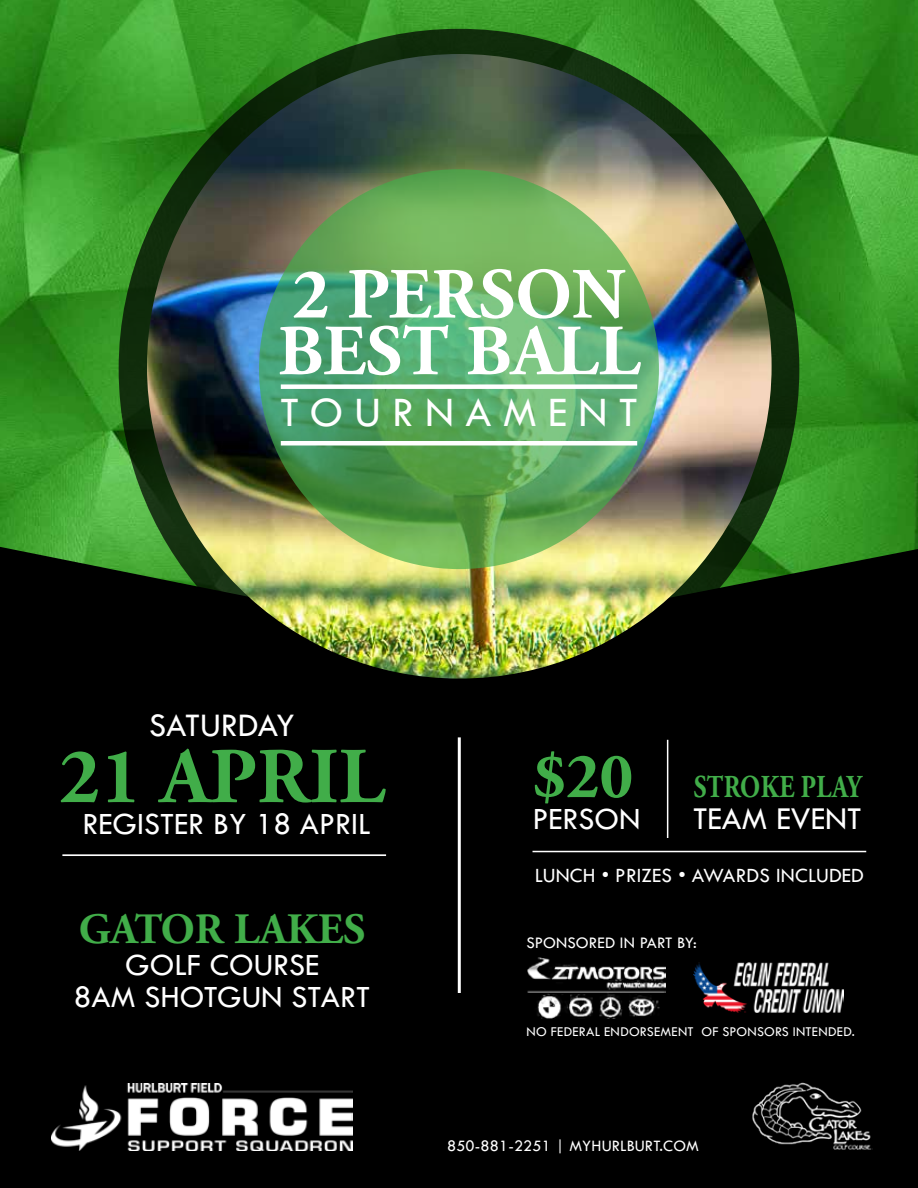
<style>
.page{position:relative;width:918px;height:1188px;background:#fff}
.page>*{position:absolute;margin:0;border:0;box-sizing:border-box;transform-origin:0 0}
.t1{font:700 79.05px "Adobe Garamond Pro";color:#41ad49}
.t2{font:700 71.85px/56.7px "Adobe Garamond Pro";color:#fff}
.t3{font:700 64.5px "Adobe Garamond Pro";color:#41ad49}
.t4{font:43.5px "Tw Cen";letter-spacing:.26em;color:#fff}
.t5{font:700 43.35px "Adobe Garamond Pro";color:#41ad49}
.t6{font:34.2px "Tw Cen";color:#fff}
.t7{font:33px "Tw Cen";color:#fff}
.t8{font:31.95px/32px "Tw Cen";color:#fff;text-align:center}
.t9{font:700 31.8px "Adobe Garamond Pro";letter-spacing:.015em;color:#41ad49;scale:.8 1}
.t10{font:21px "Tw Cen";letter-spacing:.01em;color:#fff}
.t11{font:16.8px "Tw Cen";color:#fff}
.t12{font:16.5px "Tw Cen";letter-spacing:.01em;color:#fff}
.t13{font:13.95px "Tw Cen";letter-spacing:.02em;color:#fff}
</style>
<div class="page">
<img style="left:0;top:0;width:918px;height:542px">
<div style="left:0;top:542px;width:918px;height:646px;background:#000"></div>
<svg style="left:119px;top:29px;width:680px;height:681px;background:#0a1e07"></svg>
<img style="left:147px;top:54px;width:625px;height:625px;border-radius:312px">
<svg style="left:259px;top:169px;width:400px;height:400px;background:#5eaa63"></svg>
<div style="left:281px;top:384px;width:356px;height:5px;background:#fff"></div>
<div style="left:281px;top:441px;width:356px;height:5px;background:#fff"></div>
<hr style="left:458px;top:737px;width:3px;height:256px;background:#fff">
<hr style="left:62px;top:854px;width:324px;height:2px;background:#fff">
<img style="left:52px;top:1083px;width:300px;height:68px">
<hr style="left:667px;top:740px;width:1px;height:98px;background:#fff">
<hr style="left:533px;top:851px;width:333px;height:1px;background:#fff">
<img style="left:751px;top:1082px;width:122px;height:69px">
<img style="left:527px;top:956px;width:139px;height:63px">
<img style="left:694px;top:963px;width:149px;height:50px">
<h2 class="t2" style="left:278px;top:268px;width:364px">2 PERSON<br>BEST BALL</h2>
<h3 class="t4" style="left:280px;top:386px;width:359px">TOURNAMENT</h3>
<p class="t6" style="left:149px;top:705px;width:148px">SATURDAY</p>
<h1 class="t1" style="left:59px;top:731px;width:327px">21 APRIL</h1>
<p class="t8" style="left:83px;top:808px;width:290px">REGISTER BY 18 APRIL</p>
<h3 class="t5" style="left:79px;top:904px;width:288px">GATOR LAKES</h3>
<p class="t8" style="left:74px;top:949px;width:298px">GOLF COURSE<br>8AM SHOTGUN START</p>
<h3 class="t3" style="left:533px;top:739px;width:102px">$20</h3>
<p class="t8" style="left:533px;top:803px;width:110px">PERSON</p>
<p class="t9" style="left:694px;top:768px;width:211px">STROKE PLAY</p>
<p class="t7" style="left:693px;top:799px;width:170px">TEAM EVENT</p>
<p class="t10" style="left:535px;top:863px;width:331px">LUNCH • PRIZES • AWARDS INCLUDED</p>
<p class="t11" style="left:527px;top:933px;width:172px">SPONSORED IN PART BY:</p>
<p class="t13" style="left:527px;top:1023px;width:330px">NO FEDERAL ENDORSEMENT OF SPONSORS INTENDED.</p>
<p class="t12" style="left:447px;top:1136px;width:253px">850-881-2251 | MYHURLBURT.COM</p>
</div>
